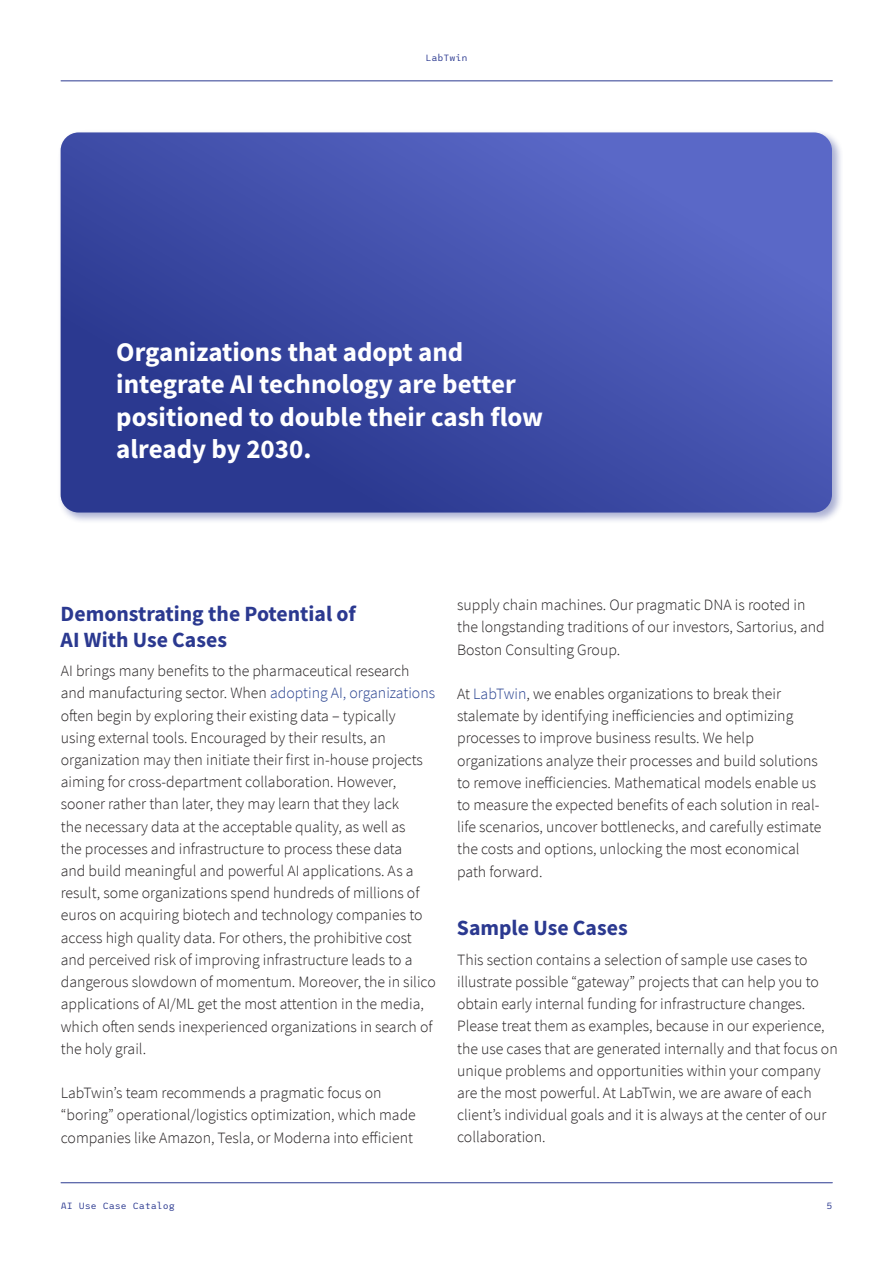
<style>
.page{position:relative;width:893px;height:1263px;background:#fff}
.page>*{position:absolute;margin:0;border:0;box-sizing:border-box;transform-origin:0 0}
.t1{font:700 27px/32.4px "Source Sans Pro";color:#fff}
.t2{font:700 21.75px/26.1px "Source Sans Pro";color:#2b3990}
.t3{font:300 15.75px/22.2px "Source Sans Pro";color:#231f20}
.t4{font:9px "League Mono";color:#2b3990}
.s1{color:#253f8e}
</style>
<div class="page">
<hr style="left:61px;top:81px;width:771px;height:1px;background:#2b3990">
<hr style="left:61px;top:1182px;width:771px;height:1px;background:#2b3990">
<div style="left:57px;top:129px;width:786px;height:395px;background:#2b3990;opacity:.4"></div>
<svg style="left:61px;top:132px;width:771px;height:380px;background:#414faa"></svg>
<p class="t4" style="left:425px;top:51px;width:44px">LabTwin</p>
<h1 class="t1" style="left:116px;top:335px;width:428px">Organizations that adopt and integrate AI technology are better positioned to double their cash flow already by 2030.</h1>
<h2 class="t2" style="left:61px;top:600px;width:297px">Demonstrating the Potential of<br>AI With Use Cases</h2>
<p class="t3" style="left:61px;top:660px;width:377px">AI brings many benefits to the pharmaceutical research and manufacturing sector. When <span class="s1">adopting AI, organizations </span>often begin by exploring their existing data – typically<br>using external tools. Encouraged by their results, an organization may then initiate their first in-house projects aiming for cross-department collaboration. However, sooner rather than later, they may learn that they lack<br>the necessary data at the acceptable quality, as well as<br>the processes and infrastructure to process these data<br>and build meaningful and powerful AI applications. As a result, some organizations spend hundreds of millions of euros on acquiring biotech and technology companies to access high quality data. For others, the prohibitive cost and perceived risk of improving infrastructure leads to a dangerous slowdown of momentum. Moreover, the in silico applications of AI/ML get the most attention in the media, which often sends inexperienced organizations in search of the holy grail.</p>
<p class="t3" style="left:61px;top:1082px;width:357px">LabTwin’s team recommends a pragmatic focus on “boring” operational/logistics optimization, which made companies like Amazon, Tesla, or Moderna into efficient</p>
<p class="t3" style="left:457px;top:594px;width:369px">supply chain machines. Our pragmatic DNA is rooted in the longstanding traditions of our investors, Sartorius, and<br>Boston Consulting Group.</p>
<p class="t3" style="left:457px;top:683px;width:366px">At <span class="s1">LabTwin</span>, we enables organizations to break their stalemate by identifying inefficiencies and optimizing processes to improve business results. We help organizations analyze their processes and build solutions to remove inefficiencies. Mathematical models enable us to measure the expected benefits of each solution in real&shy;life scenarios, uncover bottlenecks, and carefully estimate the costs and options, unlocking the most economical path forward.</p>
<h2 class="t2" style="left:457px;top:914px;width:172px">Sample Use Cases</h2>
<p class="t3" style="left:457px;top:948px;width:382px">This section contains a selection of sample use cases to illustrate possible “gateway” projects that can help you to obtain early internal funding for infrastructure changes.<br>Please treat them as examples, because in our experience, the use cases that are generated internally and that focus on unique problems and opportunities within your company are the most powerful. At LabTwin, we are aware of each client’s individual goals and it is always at the center of our collaboration.</p>
<p class="t4" style="left:61px;top:1199px;width:116px">AI Use Case Catalog</p>
<p class="t4" style="left:826px;top:1199px;width:8px">5</p>
</div>
